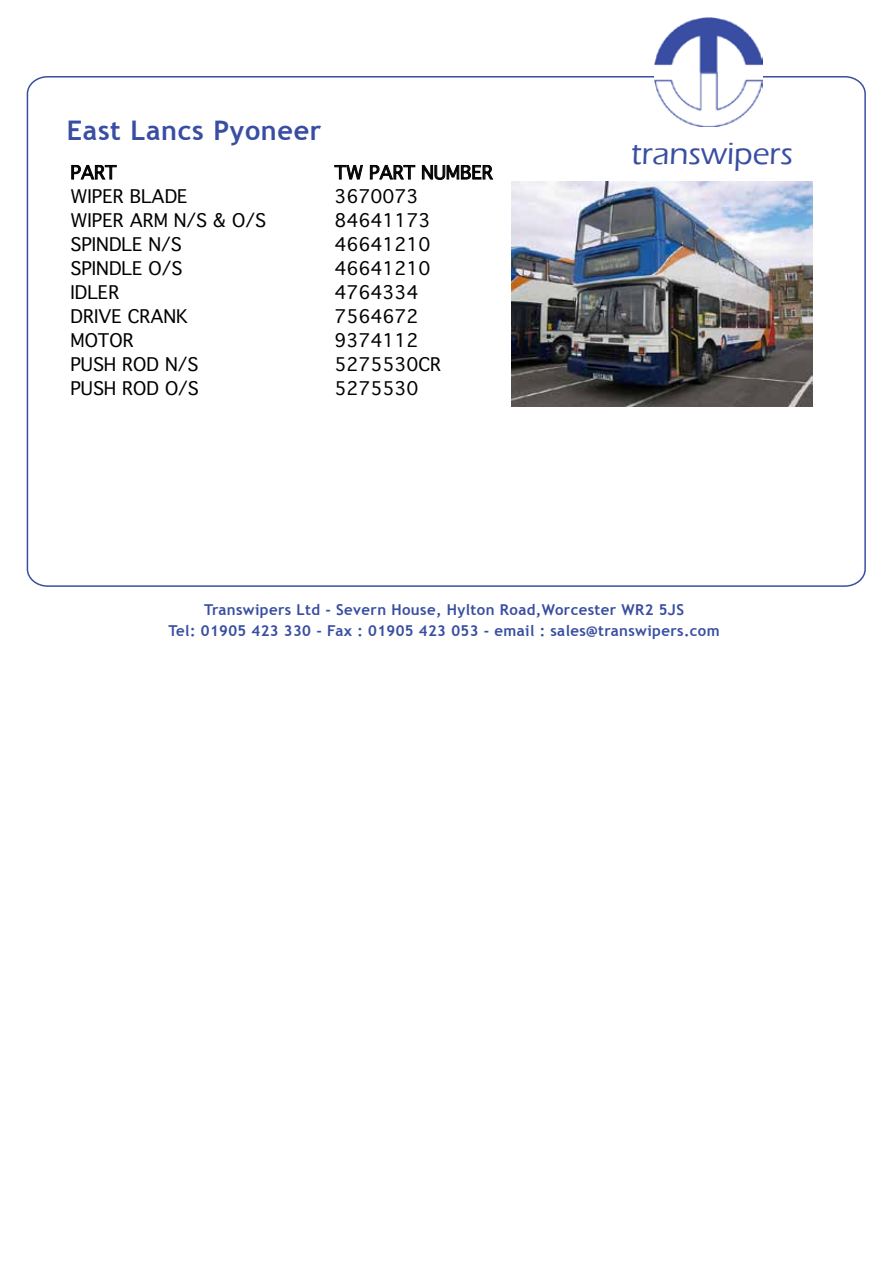
<style>
.page{position:relative;width:893px;height:1263px;background:#fff}
.page>*{position:absolute;margin:0;border:0;box-sizing:border-box;transform-origin:0 0}
.t1{font:500 31.5px "Eras ITC";color:#394ea1}
.t2{font:700 27px "Trebuchet MS";letter-spacing:.025em;color:#394ea2}
.t3{font:18px "Geneva";color:#000}
.t4{font:700 15px/21px "Trebuchet MS";letter-spacing:.025em;color:#394ea1;text-align:center}
</style>
<div class="page">
<svg style="left:26px;top:76px;width:840px;height:511px"></svg>
<img style="left:654px;top:18px;width:109px;height:109px">
<svg style="left:71px;top:165px;width:46px;height:15px"></svg>
<svg style="left:334px;top:165px;width:29px;height:15px"></svg>
<svg style="left:370px;top:165px;width:45px;height:15px"></svg>
<svg style="left:422px;top:165px;width:71px;height:15px"></svg>
<img style="left:512px;top:181px;width:300px;height:226px">
<h2 class="t2" style="left:67px;top:114px;width:256px">East Lancs Pyoneer</h2>
<p class="t3" style="left:70px;top:157px;width:48px">PART</p>
<p class="t3" style="left:334px;top:157px;width:160px">TW PART NUMBER</p>
<p class="t3" style="left:70px;top:181px;width:119px">WIPER BLADE</p>
<p class="t3" style="left:335px;top:181px;width:86px">3670073</p>
<p class="t3" style="left:70px;top:205px;width:197px">WIPER ARM N/S &amp; O/S</p>
<p class="t3" style="left:335px;top:205px;width:98px">84641173</p>
<p class="t3" style="left:70px;top:229px;width:113px">SPINDLE N/S</p>
<p class="t3" style="left:335px;top:229px;width:98px">46641210</p>
<p class="t3" style="left:70px;top:253px;width:113px">SPINDLE O/S</p>
<p class="t3" style="left:335px;top:253px;width:98px">46641210</p>
<p class="t3" style="left:70px;top:277px;width:50px">IDLER</p>
<p class="t3" style="left:335px;top:277px;width:86px">4764334</p>
<p class="t3" style="left:70px;top:301px;width:119px">DRIVE CRANK</p>
<p class="t3" style="left:335px;top:301px;width:86px">7564672</p>
<p class="t3" style="left:70px;top:325px;width:65px">MOTOR</p>
<p class="t3" style="left:335px;top:325px;width:86px">9374112</p>
<p class="t3" style="left:70px;top:349px;width:129px">PUSH ROD N/S</p>
<p class="t3" style="left:335px;top:349px;width:108px">5275530CR</p>
<p class="t3" style="left:70px;top:373px;width:130px">PUSH ROD O/S</p>
<p class="t3" style="left:335px;top:373px;width:86px">5275530</p>
<h1 class="t1" style="left:632px;top:136px;width:163px">transwipers</h1>
<p class="t4" style="left:168px;top:599px;width:553px">Transwipers Ltd - Severn House, Hylton Road,Worcester WR2 5JS<br>Tel: 01905 423 330 - Fax : 01905 423 053 - email : sales@transwipers.com</p>
</div>
